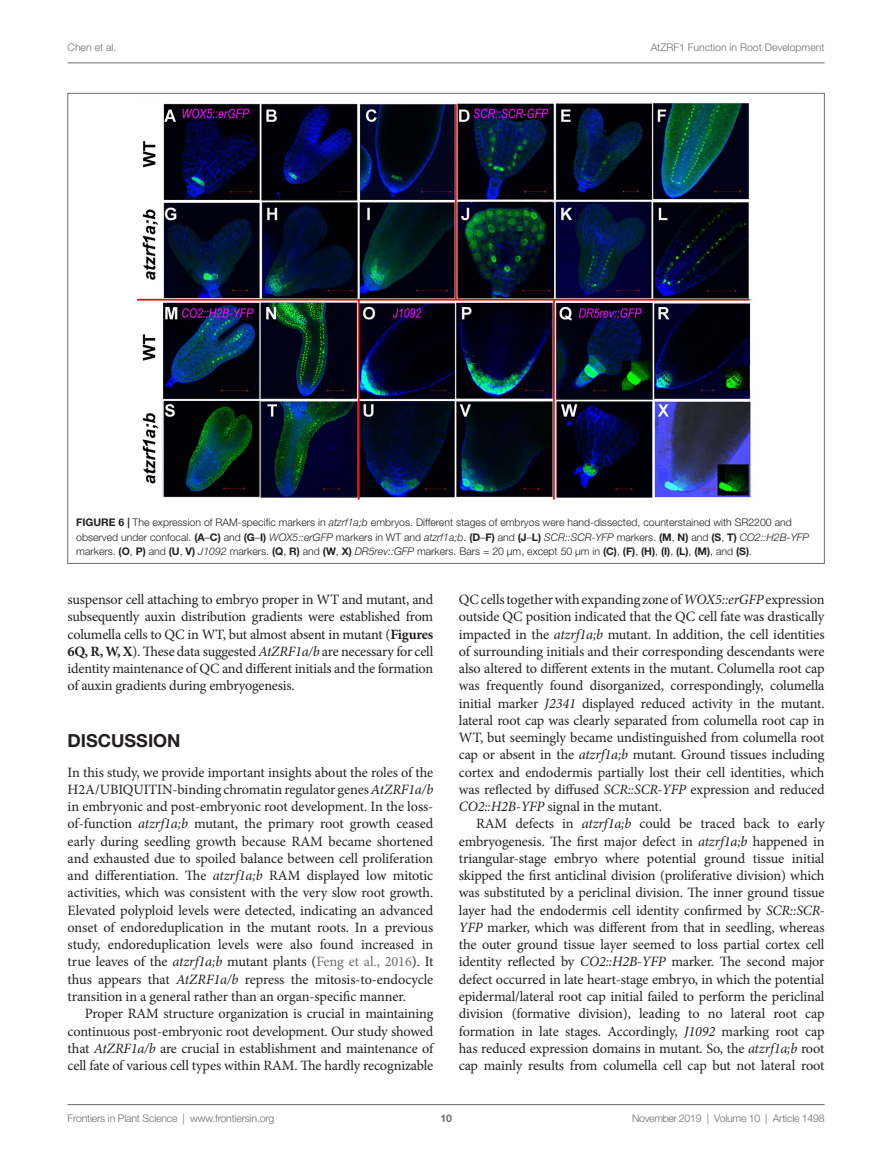
<style>
.page{position:relative;width:893px;height:1170px;background:#fff}
.page>*{position:absolute;margin:0;border:0;box-sizing:border-box;transform-origin:0 0}
._1{font:700 18px "Helvetica Neue LT Std";color:#231f20}
.T{font:14.25px/17.2px "Minion Pro MTC";letter-spacing:-.01em;color:#231f20;text-align:justify}
.T1{font:14.25px/17.2px "Minion Pro MTC";letter-spacing:-.015em;color:#231f20;text-align:justify}
.FC{font:300 10.5px/14.2px "Helvetica Neue LT Std";color:#231f20}
.t1{font:300 10.5px "Helvetica Neue LT Std";letter-spacing:-.015em;color:#6c6d70}
.t2{font:700 10.5px "Helvetica Neue LT Std";color:#6c6d70}
.s1{font-weight:700}
.s2{font-style:italic}
.s3{font-family:"Minion Pro";font-weight:700}
.s4{color:#6c6d70}
</style>
<div class="page">
<hr style="left:68px;top:63px;width:756px;height:1px;background:#6c6d70">
<hr style="left:68px;top:1104px;width:756px;height:1px;background:#6c6d70">
<img style="left:138px;top:102px;width:613px;height:397px">
<p class="t1" style="left:68px;top:41px;width:50px">Chen et al.</p>
<p class="t1" style="left:651px;top:41px;width:175px">AtZRF1 Function in Root Development</p>
<p class="FC" style="left:76px;top:516px;width:734px"><span class="s1">FIGURE 6 |</span> The expression of RAM-specific markers in <span class="s2">atzrf1a;b</span> embryos. Different stages of embryos were hand-dissected, counterstained with SR2200 and observed under confocal. <span class="s1">(A</span>–<span class="s1">C)</span> and <span class="s1">(G</span>–<span class="s1">I)</span> <span class="s2">WOX5::erGFP</span> markers in WT and <span class="s2">atzrf1a;b</span>. <span class="s1">(D</span>–<span class="s1">F)</span> and <span class="s1">(J</span>–<span class="s1">L)</span> <span class="s2">SCR::SCR-YFP</span> markers. <span class="s1">(M</span>, <span class="s1">N)</span> and <span class="s1">(S</span>, <span class="s1">T)</span> <span class="s2">CO2::H2B-YFP </span>markers. <span class="s1">(O</span>, <span class="s1">P)</span> and <span class="s1">(U</span>, <span class="s1">V)</span> <span class="s2">J1092</span> markers. <span class="s1">(Q</span>, <span class="s1">R)</span> and <span class="s1">(W</span>, <span class="s1">X)</span> <span class="s2">DR5rev::GFP</span> markers. Bars = 20 µm, except 50 µm in <span class="s1">(C)</span>, <span class="s1">(F)</span>, <span class="s1">(H)</span>, <span class="s1">(I)</span>, <span class="s1">(L)</span>, <span class="s1">(M)</span>, and <span class="s1">(S)</span>.</p>
<p class="T1" style="left:68px;top:591px;width:367px">suspensor cell attaching to embryo proper in WT and mutant, and subsequently auxin distribution gradients were established from columella cells to QC in WT, but almost absent in mutant (<span class="s3">Figures 6Q, R, W, X</span>). These data suggested <span class="s2">AtZRF1a/b</span> are necessary for cell identity maintenance of QC and different initials and the formation of auxin gradients during embryogenesis.</p>
<p class="_1" style="left:68px;top:729px;width:115px">DISCUSSION</p>
<p class="T1" style="left:68px;top:763px;width:367px">In this study, we provide important insights about the roles of the H2A/UBIQUITIN-binding chromatin regulator genes <span class="s2">AtZRF1a/b </span>in embryonic and post-embryonic root development. In the loss&shy;of-function <span class="s2">atzrf1a;b</span> mutant, the primary root growth ceased early during seedling growth because RAM became shortened and exhausted due to spoiled balance between cell proliferation and differentiation. The <span class="s2">atzrf1a;b</span> RAM displayed low mitotic activities, which was consistent with the very slow root growth.<br>Elevated polyploid levels were detected, indicating an advanced onset of endoreduplication in the mutant roots. In a previous study, endoreduplication levels were also found increased in true leaves of the <span class="s2">atzrf1a;b</span> mutant plants (<span class="s4">Feng et al., 2016</span>). It thus appears that <span class="s2">AtZRF1a/b</span> repress the mitosis-to-endocycle transition in a general rather than an organ-specific manner.</p>
<p class="T" style="left:68px;top:1005px;width:367px;text-indent:17px">Proper RAM structure organization is crucial in maintaining continuous post-embryonic root development. Our study showed that <span class="s2">AtZRF1a/b</span> are crucial in establishment and maintenance of cell fate of various cell types within RAM. The hardly recognizable</p>
<p class="T" style="left:459px;top:591px;width:367px">QC cells together with expanding zone of <span class="s2">WOX5::erGFP</span> expression outside QC position indicated that the QC cell fate was drastically impacted in the <span class="s2">atzrf1a;b</span> mutant. In addition, the cell identities of surrounding initials and their corresponding descendants were also altered to different extents in the mutant. Columella root cap was frequently found disorganized, correspondingly, columella initial marker <span class="s2">J2341</span> displayed reduced activity in the mutant. lateral root cap was clearly separated from columella root cap in WT, but seemingly became undistinguished from columella root cap or absent in the <span class="s2">atzrf1a;b</span> mutant. Ground tissues including cortex and endodermis partially lost their cell identities, which was reflected by diffused <span class="s2">SCR::SCR-YFP</span> expression and reduced <span class="s2">CO2::H2B-YFP</span> signal in the mutant.</p>
<p class="T" style="left:459px;top:815px;width:367px;text-indent:17px">RAM defects in <span class="s2">atzrf1a;b</span> could be traced back to early embryogenesis. The first major defect in <span class="s2">atzrf1a;b</span> happened in triangular-stage embryo where potential ground tissue initial skipped the first anticlinal division (proliferative division) which was substituted by a periclinal division. The inner ground tissue layer had the endodermis cell identity confirmed by <span class="s2">SCR::SCR-YFP</span> marker, which was different from that in seedling, whereas the outer ground tissue layer seemed to loss partial cortex cell identity reflected by <span class="s2">CO2::H2B-YFP</span> marker. The second major defect occurred in late heart-stage embryo, in which the potential epidermal/lateral root cap initial failed to perform the periclinal division (formative division), leading to no lateral root cap formation in late stages. Accordingly, <span class="s2">J1092</span> marking root cap has reduced expression domains in mutant. So, the <span class="s2">atzrf1a;b</span> root cap mainly results from columella cell cap but not lateral root</p>
<p class="t1" style="left:68px;top:1111px;width:208px">Frontiers in Plant Science | www.frontiersin.org</p>
<p class="t1" style="left:632px;top:1111px;width:194px">November 2019 | Volume 10 | Article 1498</p>
<p class="t2" style="left:440px;top:1111px;width:13px">10</p>
</div>
